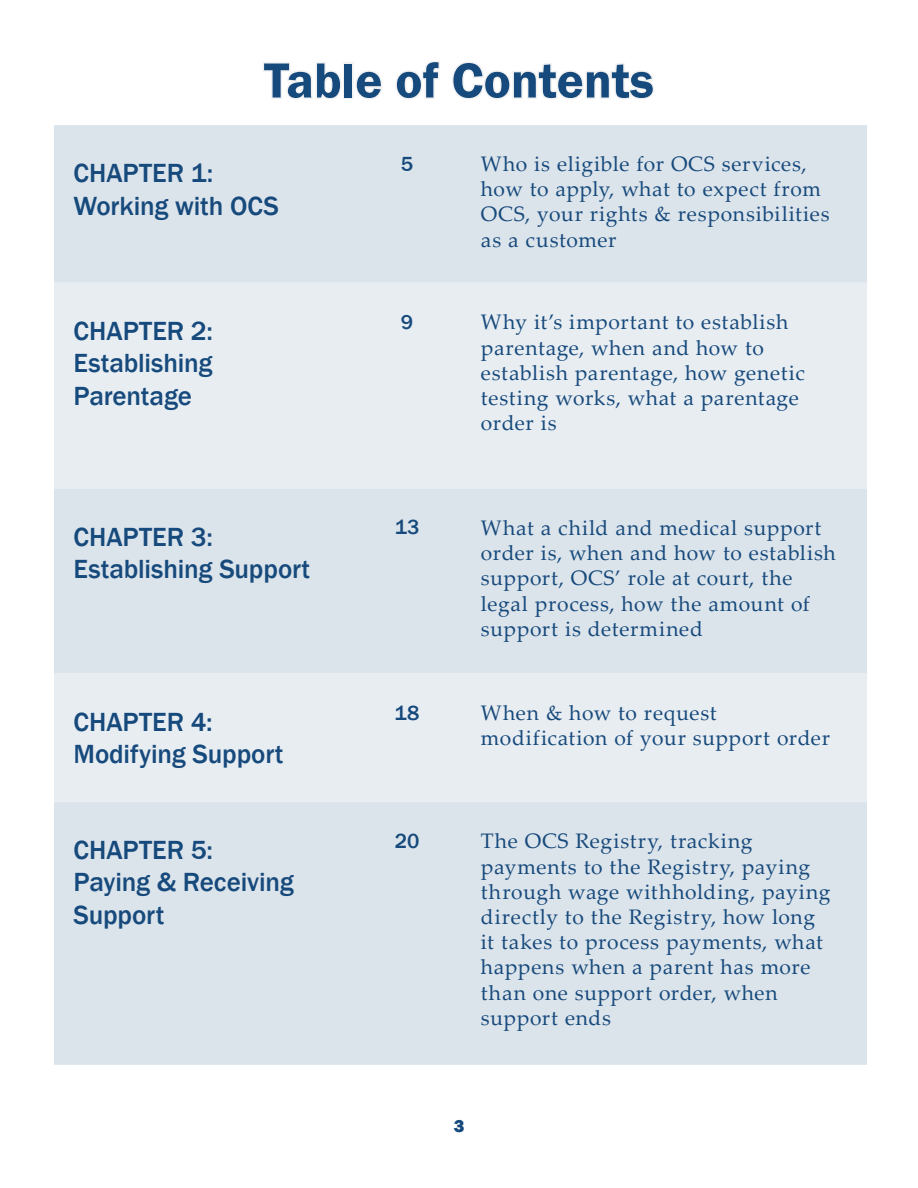
<style>
.page{position:relative;width:918px;height:1188px;background:#fff}
.page>*{position:absolute;margin:0;border:0;box-sizing:border-box;transform-origin:0 0}
.t1{font:600 51px "Franklin Gothic";color:#174a7c}
.t2{font:500 27px/32.4px "Franklin Gothic";letter-spacing:-.005em;color:#174a7c}
.t3{font:21px/25.2px "Palatino Linotype";letter-spacing:.03em;color:#174a7c}
.t4{font:500 21px "Franklin Gothic";color:#174a7c}
.t5{font:800 18px "Franklin Gothic";color:#174a7c}
</style>
<div class="page">
<svg style="left:263px;top:62px;width:78px;height:37px"></svg>
<div style="left:343px;top:62px;width:11px;height:37px;border:3px solid #f1f1f2"></div>
<svg style="left:356px;top:71px;width:26px;height:28px"></svg>
<svg style="left:396px;top:61px;width:44px;height:38px"></svg>
<svg style="left:452px;top:62px;width:202px;height:37px"></svg>
<div style="left:54px;top:125px;width:813px;height:940px;background:#dce4eb"></div>
<svg style="left:54px;top:283px;width:813px;height:519px;fill:#e8edf2"></svg>
<h1 class="t1" style="left:264px;top:49px;width:391px">Table of Contents</h1>
<p class="t2" style="left:74px;top:158px;width:207px">CHAPTER 1:<br>Working with OCS</p>
<p class="t4" style="left:401px;top:151px;width:14px">5</p>
<p class="t3" style="left:481px;top:150px;width:350px">Who is eligible for OCS services, how to apply, what to expect from<br>OCS, your rights &amp; responsibilities as a customer</p>
<p class="t2" style="left:74px;top:315px;width:141px;text-align:justify">CHAPTER 2:<br>Establishing Parentage</p>
<p class="t2" style="left:74px;top:521px;width:238px">CHAPTER 3:<br>Establishing Support</p>
<p class="t2" style="left:74px;top:706px;width:212px">CHAPTER 4:<br>Modifying Support</p>
<p class="t2" style="left:74px;top:834px;width:222px">CHAPTER 5:<br>Paying &amp; Receiving<br>Support</p>
<p class="t4" style="left:401px;top:309px;width:14px">9</p>
<p class="t3" style="left:481px;top:309px;width:325px">Why it’s important to establish parentage, when and how to establish parentage, how genetic testing works, what a parentage order is</p>
<p class="t4" style="left:395px;top:514px;width:26px">13</p>
<p class="t3" style="left:481px;top:514px;width:356px">What a child and medical support order is, when and how to establish support, OCS’ role at court, the legal process, how the amount of support is determined</p>
<p class="t4" style="left:395px;top:700px;width:26px">18</p>
<p class="t3" style="left:481px;top:700px;width:351px">When &amp; how to request modification of your support order</p>
<p class="t4" style="left:395px;top:828px;width:26px">20</p>
<p class="t3" style="left:481px;top:828px;width:351px">The OCS Registry, tracking payments to the Registry, paying through wage withholding, paying directly to the Registry, how long it takes to process payments, what happens when a parent has more than one support order, when support ends</p>
<p class="t5" style="left:454px;top:1114px;width:12px">3</p>
</div>
